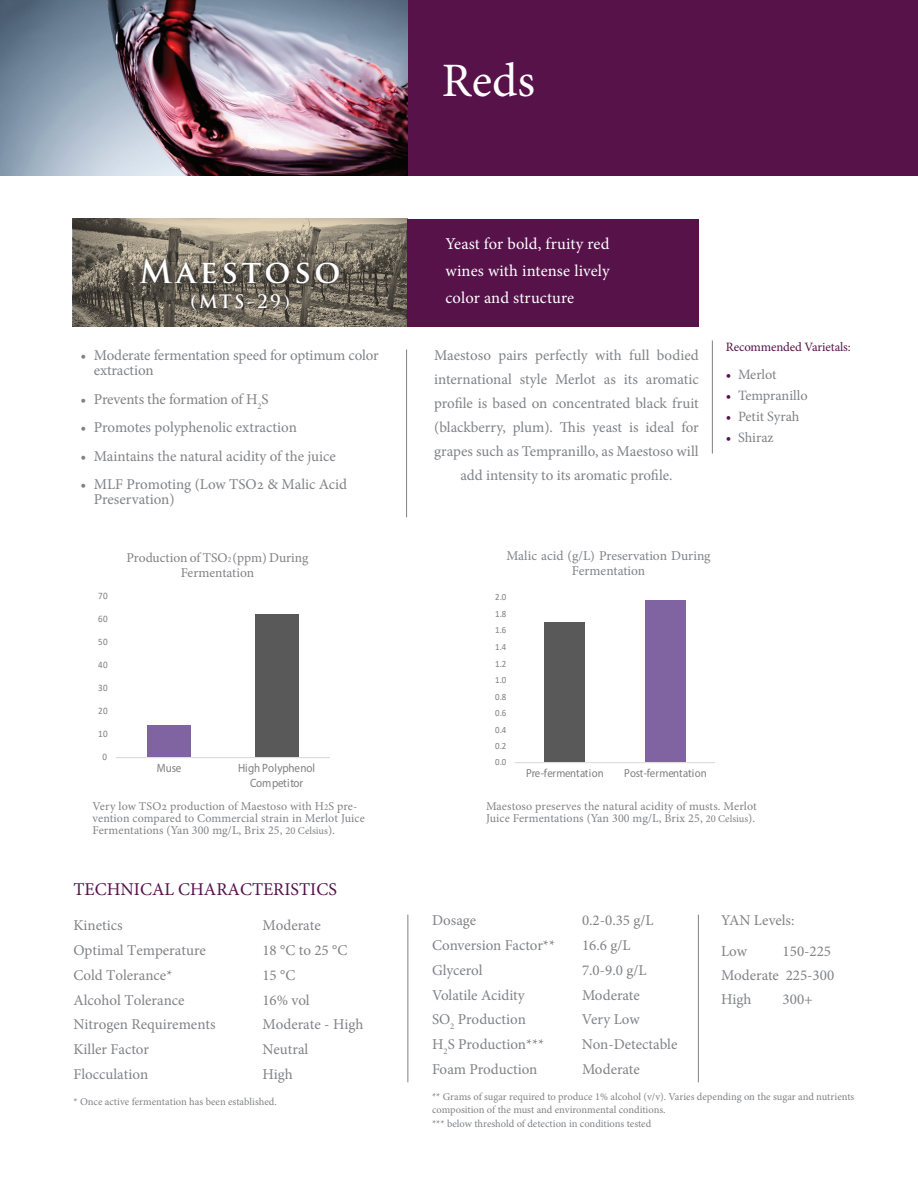
<style>
.page{position:relative;width:918px;height:1188px;background:#fff}
.page>*{position:absolute;margin:0;border:0;box-sizing:border-box;transform-origin:0 0}
.t1{font:48px "Minion Pro";color:#fff}
.t2{font:700 31.5px "Trajan Pro";letter-spacing:.11em;color:#fff}
.section_heads{font:18px "Minion Pro";color:#57124a}
.t3{font:700 18px "Trajan Pro";color:#fff}
.rev-description{font:16.5px/27px "Minion Pro";letter-spacing:.01em;color:#fff;text-align:justify}
.descriptions{font:15px/24px "Minion Pro";letter-spacing:-.005em;color:#808285}
.INFO_TABS-2{font:15px "Minion Pro";color:#808285}
.INFO_TABS{font:15px "Minion Pro";color:#808285}
.sidebar_list{font:15px "Minion Pro";color:#808285}
.sidebar_list-2{font:14.25px "Minion Pro";color:#808285}
.t4{font:13.5px/15px "Minion Pro";color:#808285;text-align:center}
.sidebar_list_head{font:12.75px "Minion Pro";letter-spacing:-.01em;color:#57124a}
.flow_chart{font:12px/12px "Minion Pro";letter-spacing:.01em;color:#808285}
.t5{font:12px/14.2px "Myriad Pro";letter-spacing:-.005em;color:#7f7f7f;text-align:center;scale:.92 1}
.t6{font:11.55px "Myriad Pro";letter-spacing:-.005em;color:#7f7f7f;scale:.93 1}
.small_print{font:10.5px/12.6px "Minion Pro";color:#808285}
.t7{font:9.9px "Calibri";letter-spacing:.05em;color:#7f7f7f;scale:.92 1}
.t8{font:9.45px "Calibri";color:#7f7f7f;scale:.93 1}
.s1{color:#57124a}
.s2{font-size:7.5px}
.s3{font-size:9px}
.s4{font-size:10.5px}
</style>
<div class="page">
<img style="left:0;top:0;width:408px;height:176px">
<svg style="left:73px;top:218px;width:334px;height:109px;background:#837b6c"></svg>
<svg style="left:134px;top:252px;width:212px;height:64px;background:#6a6358"></svg>
<div style="left:407px;top:219px;width:292px;height:108px;background:#57124a"></div>
<div style="left:408px;top:0;width:510px;height:176px;background:#57124a"></div>
<hr style="left:407px;top:915px;width:1px;height:167px;background:#808285">
<hr style="left:698px;top:915px;width:1px;height:167px;background:#808285">
<hr style="left:406px;top:350px;width:1px;height:167px;background:#808285">
<div style="left:147px;top:725px;width:44px;height:32px;background:#8064a2"></div>
<div style="left:255px;top:615px;width:43px;height:142px;background:#595959"></div>
<hr style="left:116px;top:757px;width:214px;height:1px;background:#d9d9d9">
<div style="left:545px;top:623px;width:40px;height:139px;background:#595959"></div>
<div style="left:645px;top:600px;width:40px;height:162px;background:#8064a2"></div>
<hr style="left:515px;top:762px;width:200px;height:1px;background:#d9d9d9">
<hr style="left:712px;top:341px;width:1px;height:113px;background:#808285">
<p class="t1" style="left:442px;top:48px;width:95px">Reds</p>
<p class="t2" style="left:140px;top:252px;width:203px">Maestoso</p>
<p class="t3" style="left:190px;top:290px;width:101px">(MTS-29)</p>
<p class="descriptions" style="left:94px;top:348px;width:286px;line-height:15px;text-indent:-14px">• Moderate fermentation speed for optimum color extraction</p>
<p class="descriptions" style="left:80px;top:387px;width:190px">• Prevents the formation of H<sub>2</sub>S</p>
<p class="descriptions" style="left:80px;top:416px;width:218px">• Promotes polyphenolic extraction</p>
<p class="descriptions" style="left:80px;top:444px;width:257px">• Maintains the natural acidity of the juice</p>
<p class="descriptions" style="left:94px;top:477px;width:255px;line-height:15px;text-indent:-14px">• MLF Promoting (Low TSO2 &amp; Malic Acid<br>Preservation)</p>
<p class="rev-description" style="left:446px;top:230px;width:166px">Yeast for bold, fruity red wines with intense lively color and structure</p>
<p class="descriptions" style="left:434px;top:344px;width:266px;text-align:center">Maestoso pairs perfectly with full bodied international style Merlot as its aromatic profile is based on concentrated black fruit (blackberry, plum). This yeast is ideal for grapes such as Tempranillo, as Maestoso will add intensity to its aromatic profile.</p>
<p class="sidebar_list_head" style="left:726px;top:339px;width:126px">Recommended Varietals:</p>
<p class="sidebar_list-2" style="left:726px;top:365px;width:52px"><span class="s1">•</span> Merlot</p>
<p class="sidebar_list-2" style="left:726px;top:386px;width:83px"><span class="s1">•</span> Tempranillo</p>
<p class="sidebar_list-2" style="left:726px;top:407px;width:75px"><span class="s1">•</span> Petit Syrah</p>
<p class="sidebar_list-2" style="left:726px;top:428px;width:49px"><span class="s1">•</span> Shiraz</p>
<p class="t4" style="left:126px;top:550px;width:184px">Production of TSO<span class="s2">2</span> (ppm) During<br>Fermentation</p>
<p class="t4" style="left:507px;top:548px;width:206px">Malic acid (g/L) Preservation During<br>Fermentation</p>
<p class="t7" style="left:98px;top:589px;width:12px">70</p>
<p class="t8" style="left:495px;top:591px;width:14px">2.0</p>
<p class="t7" style="left:98px;top:612px;width:12px">60</p>
<p class="t8" style="left:495px;top:608px;width:14px">1.8</p>
<p class="t8" style="left:495px;top:624px;width:14px">1.6</p>
<p class="t7" style="left:98px;top:635px;width:12px">50</p>
<p class="t8" style="left:495px;top:640px;width:14px">1.4</p>
<p class="t7" style="left:98px;top:658px;width:12px">40</p>
<p class="t8" style="left:495px;top:657px;width:14px">1.2</p>
<p class="t8" style="left:495px;top:673px;width:14px">1.0</p>
<p class="t7" style="left:98px;top:681px;width:12px">30</p>
<p class="t8" style="left:495px;top:690px;width:14px">0.8</p>
<p class="t7" style="left:98px;top:704px;width:12px">20</p>
<p class="t8" style="left:495px;top:706px;width:14px">0.6</p>
<p class="t7" style="left:98px;top:727px;width:12px">10</p>
<p class="t8" style="left:495px;top:723px;width:14px">0.4</p>
<p class="t8" style="left:495px;top:740px;width:14px">0.2</p>
<p class="t7" style="left:103px;top:750px;width:6px">0</p>
<p class="t5" style="left:157px;top:761px;width:28px">Muse</p>
<p class="t5" style="left:238px;top:761px;width:85px">High Polyphenol<br>Competitor</p>
<p class="t8" style="left:495px;top:756px;width:14px">0.0</p>
<p class="t6" style="left:526px;top:766px;width:85px">Pre-fermentation</p>
<p class="t6" style="left:624px;top:766px;width:90px">Post-fermentation</p>
<p class="flow_chart" style="left:93px;top:801px;width:274px">Very low TSO2 production of Maestoso with H<span class="s3">2</span>S pre&shy;vention compared to Commercial strain in Merlot Juice<br>Fermentations (Yan 300 mg/L, Brix 25, <span class="s4">20 Celsius</span>).</p>
<p class="section_heads" style="left:73px;top:877px;width:265px">TECHNICAL CHARACTERISTICS</p>
<p class="INFO_TABS" style="left:73px;top:915px;width:51px">Kinetics</p>
<p class="INFO_TABS" style="left:262px;top:915px;width:60px">Moderate</p>
<p class="INFO_TABS" style="left:73px;top:940px;width:134px">Optimal Temperature</p>
<p class="INFO_TABS" style="left:262px;top:940px;width:86px">18 °C to 25 °C</p>
<p class="INFO_TABS" style="left:73px;top:965px;width:100px">Cold Tolerance*</p>
<p class="INFO_TABS" style="left:262px;top:965px;width:34px">15 °C</p>
<p class="INFO_TABS" style="left:73px;top:990px;width:113px">Alcohol Tolerance</p>
<p class="INFO_TABS" style="left:262px;top:990px;width:49px">16% vol</p>
<p class="INFO_TABS" style="left:73px;top:1014px;width:144px">Nitrogen Requirements</p>
<p class="INFO_TABS" style="left:262px;top:1014px;width:103px">Moderate - High</p>
<p class="INFO_TABS" style="left:73px;top:1039px;width:77px">Killer Factor</p>
<p class="INFO_TABS" style="left:262px;top:1039px;width:48px">Neutral</p>
<p class="INFO_TABS" style="left:73px;top:1064px;width:76px">Flocculation</p>
<p class="INFO_TABS" style="left:262px;top:1064px;width:32px">High</p>
<p class="small_print" style="left:73px;top:1095px;width:205px">* Once active fermentation has been established.</p>
<p class="flow_chart" style="left:486px;top:801px;width:272px">Maestoso preserves the natural acidity of musts. Merlot<br>Juice Fermentations (Yan 300 mg/L, Brix 25, <span class="s4">20 Celsius</span>).</p>
<p class="INFO_TABS-2" style="left:721px;top:911px;width:75px">YAN Levels:</p>
<p class="sidebar_list" style="left:721px;top:941px;width:27px">Low</p>
<p class="sidebar_list" style="left:783px;top:941px;width:50px">150-225</p>
<p class="sidebar_list" style="left:721px;top:965px;width:115px">Moderate 225-300</p>
<p class="sidebar_list" style="left:721px;top:989px;width:32px">High</p>
<p class="sidebar_list" style="left:783px;top:989px;width:32px">300+</p>
<p class="INFO_TABS-2" style="left:432px;top:911px;width:46px">Dosage</p>
<p class="INFO_TABS-2" style="left:582px;top:911px;width:73px">0.2-0.35 g/L</p>
<p class="INFO_TABS-2" style="left:432px;top:935px;width:125px">Conversion Factor**</p>
<p class="INFO_TABS-2" style="left:582px;top:935px;width:50px">16.6 g/L</p>
<p class="INFO_TABS-2" style="left:432px;top:960px;width:52px">Glycerol</p>
<p class="INFO_TABS-2" style="left:582px;top:960px;width:66px">7.0-9.0 g/L</p>
<p class="INFO_TABS-2" style="left:432px;top:985px;width:94px">Volatile Acidity</p>
<p class="INFO_TABS-2" style="left:582px;top:985px;width:59px">Moderate</p>
<p class="INFO_TABS-2" style="left:432px;top:1010px;width:95px">SO<sub>2</sub> Production</p>
<p class="INFO_TABS-2" style="left:582px;top:1010px;width:59px">Very Low</p>
<p class="INFO_TABS-2" style="left:432px;top:1034px;width:114px">H<sub>2</sub>S Production***</p>
<p class="INFO_TABS-2" style="left:582px;top:1034px;width:97px">Non-Detectable</p>
<p class="INFO_TABS-2" style="left:432px;top:1059px;width:107px">Foam Production</p>
<p class="INFO_TABS-2" style="left:582px;top:1059px;width:59px">Moderate</p>
<p class="small_print" style="left:432px;top:1090px;width:424px">** Grams of sugar required to produce 1% alcohol (v/v). Varies depending on the sugar and nutrients composition of the must and environmental conditions.</p>
<p class="small_print" style="left:432px;top:1117px;width:221px">*** below threshold of detection in conditions tested</p>
</div>
